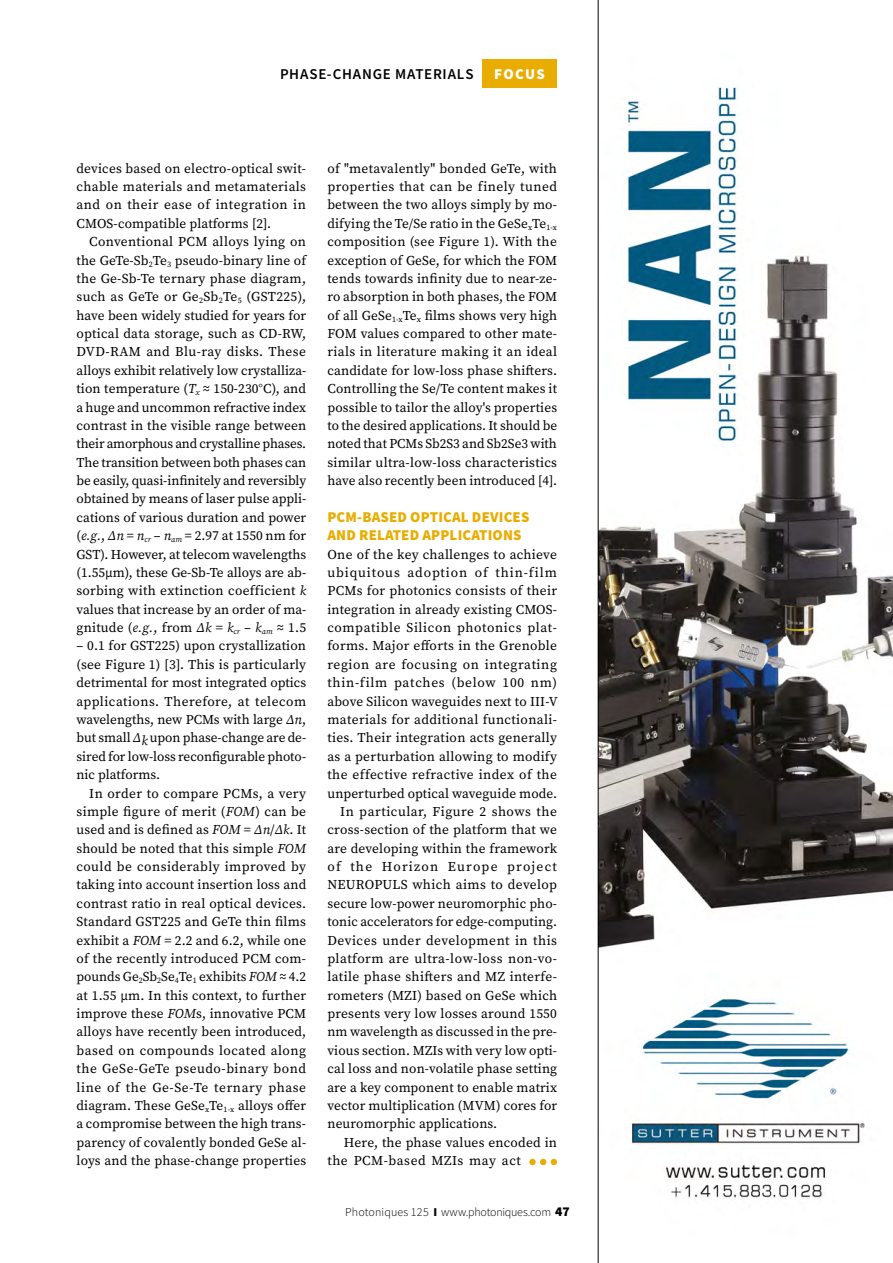
<style>
.page{position:relative;width:893px;height:1263px;background:#fff}
.page>*{position:absolute;margin:0;border:0;box-sizing:border-box;transform-origin:0 0}
.t1{font:900 15px/18px "Source Sans Pro";letter-spacing:.01em;color:#e8ad00}
.t2{font:600 15px "Source Sans Pro";color:#000}
.t3{font:900 15px "Source Sans Pro";letter-spacing:.08em;color:#fff}
.t4{font:13.5px/18.3px "Source Serif Pro";letter-spacing:.015em;color:#000;text-align:justify}
.t5{font:13.5px "Source Serif Pro";letter-spacing:.04em;color:#000}
.t6{font:13.5px "Source Serif Pro";letter-spacing:.045em;color:#000}
.t7{font:13.5px "Source Serif Pro";letter-spacing:.035em;color:#000}
.t8{font:13.5px "Source Serif Pro";letter-spacing:.065em;color:#000}
.t9{font:13.5px "Source Serif Pro";letter-spacing:.055em;color:#000}
.t10{font:13.5px "Source Serif Pro";letter-spacing:.09em;color:#000}
.t11{font:300 12px "Source Sans Pro";letter-spacing:.005em;color:#000}
.s1{font-style:italic}
.s2{font-weight:900}
.s3{font-weight:900;font-size:13.5px}
</style>
<div class="page">
<div style="left:482px;top:60px;width:75px;height:28px;background:#e8ad00"></div>
<div style="left:529px;top:1159px;width:7px;height:6px;background:#e8ad00;border-radius:50%"></div>
<svg style="left:540px;top:1159px;width:17px;height:6px"></svg>
<svg style="left:598px;top:0;width:295px;height:1263px"></svg>
<p class="t2" style="left:280px;top:64px;width:15px">PHASE</p>
<p class="t2" style="left:327px;top:64px;width:9px">-CHANGE</p>
<p class="t2" style="left:395px;top:64px;width:10px">MATERIALS</p>
<p class="t3" style="left:494px;top:64px;width:52px">FOCUS</p>
<p class="t4" style="left:77px;top:159px;width:231px">devices based on electro-optical swit&shy;chable materials and metamaterials and on their ease of integration in CMOS-compatible platforms [2].</p>
<p class="t4" style="left:77px;top:233px;width:231px;text-indent:13px">Conventional PCM alloys lying on the GeTe-Sb<sub>2</sub>Te<sub>3</sub> pseudo-binary line of the Ge-Sb-Te ternary phase diagram, such as GeTe or Ge<sub>2</sub>Sb<sub>2</sub>Te<sub>5</sub> (GST225), have been widely studied for years for optical data storage, such as CD-RW, DVD-RAM and Blu-ray disks. These alloys exhibit relatively low crystalliza&shy;tion temperature (<span class="s1">T</span><sub>x</sub> ≈ 150-230°C), and a huge and uncommon refractive index contrast in the visible range between their amorphous and crystalline phases.<br>The transition between both phases can be easily, quasi-infinitely and reversibly obtained by means of laser pulse appli&shy;cations of various duration and power (<span class="s1">e.g.</span>, <span class="s1">Δn</span> = <span class="s1">n</span><sub>cr</sub> – <span class="s1">n</span><sub>am</sub> = 2.97 at 1550 nm for GST). However, at telecom wavelengths (1.55µm), these Ge-Sb-Te alloys are ab&shy;sorbing with extinction coefficient <span class="s1">k </span>values that increase by an order of ma&shy;gnitude (<span class="s1">e.g.</span>, from <span class="s1">Δk</span> = <span class="s1">k</span><sub>cr</sub> – <span class="s1">k</span><sub>am</sub> ≈ 1.5</p>
<p class="t4" style="left:77px;top:637px;width:231px">– 0.1 for GST225) upon crystallization (see Figure 1) [3]. This is particularly detrimental for most integrated optics applications. Therefore, at telecom wavelengths, new PCMs with large <span class="s1">Δn</span>, but small <span class="s1">Δk</span> upon phase-change are de&shy;sired for low-loss reconfigurable photo&shy;nic platforms.</p>
<p class="t4" style="left:77px;top:784px;width:231px;text-indent:13px">In order to compare PCMs, a very simple figure of merit (<span class="s1">FOM</span>) can be used and is defined as <span class="s1">FOM</span> = <span class="s1">Δn</span>/<span class="s1">Δk</span>. It should be noted that this simple <span class="s1">FOM </span>could be considerably improved by taking into account insertion loss and contrast ratio in real optical devices.<br>Standard GST225 and GeTe thin films exhibit a <span class="s1">FOM</span> = 2.2 and 6.2, while one of the recently introduced PCM com&shy;pounds Ge<sub>2</sub>Sb<sub>2</sub>Se<sub>4</sub>Te<sub>1</sub> exhibits <span class="s1">FOM</span> ≈ 4.2 at 1.55 μm. In this context, to further improve these <span class="s1">FOM</span>s, innovative PCM alloys have recently been introduced, based on compounds located along the GeSe-GeTe pseudo-binary bond line of the Ge-Se-Te ternary phase diagram. These GeSe<sub>x</sub>Te<sub>1-x</sub> alloys offer a compromise between the high trans&shy;parency of covalently bonded GeSe al&shy;loys and the phase-change properties</p>
<p class="t4" style="left:327px;top:159px;width:231px">of "metavalently" bonded GeTe, with properties that can be finely tuned between the two alloys simply by mo&shy;difying the Te/Se ratio in the GeSe<sub>x</sub>Te<sub>1-x </sub>composition (see Figure 1). With the exception of GeSe, for which the FOM tends towards infinity due to near-ze&shy;ro absorption in both phases, the FOM of all GeSe<sub>1-x</sub>Te<sub>x</sub> films shows very high FOM values compared to other mate&shy;rials in literature making it an ideal candidate for low-loss phase shifters.<br>Controlling the Se/Te content makes it possible to tailor the alloy's properties to the desired applications. It should be noted that PCMs Sb2S3 and Sb2Se3 with similar ultra-low-loss characteristics have also recently been introduced [4].</p>
<p class="t1" style="left:327px;top:508px;width:203px">PCM-BASED OPTICAL DEVICES<br>AND RELATED APPLICATIONS</p>
<p class="t4" style="left:327px;top:545px;width:231px">One of the key challenges to achieve</p>
<p class="t8" style="left:327px;top:563px;width:231px">ubiquitous adoption of thin-film</p>
<p class="t4" style="left:327px;top:582px;width:231px">PCMs for photonics consists of their</p>
<p class="t4" style="left:327px;top:600px;width:231px">integration in already existing CMOS-</p>
<p class="t6" style="left:327px;top:619px;width:231px">compatible Silicon photonics plat-</p>
<p class="t4" style="left:327px;top:637px;width:231px">forms. Major efforts in the Grenoble</p>
<p class="t6" style="left:327px;top:655px;width:231px">region are focusing on integrating</p>
<p class="t9" style="left:327px;top:674px;width:231px">thin-film patches (below 100 nm)</p>
<p class="t4" style="left:327px;top:692px;width:232px">above Silicon waveguides next to III-V</p>
<p class="t4" style="left:327px;top:710px;width:231px">materials for additional functionali-</p>
<p class="t4" style="left:327px;top:729px;width:231px">ties. Their integration acts generally</p>
<p class="t4" style="left:327px;top:747px;width:231px">as a perturbation allowing to modify</p>
<p class="t4" style="left:327px;top:765px;width:231px">the effective refractive index of the</p>
<p class="t4" style="left:327px;top:784px;width:231px">unperturbed optical waveguide mode.</p>
<p class="t5" style="left:340px;top:802px;width:218px">In particular, Figure 2 shows the</p>
<p class="t4" style="left:327px;top:821px;width:231px">cross-section of the platform that we</p>
<p class="t4" style="left:327px;top:839px;width:231px">are developing within the framework</p>
<p class="t10" style="left:327px;top:857px;width:231px">of the Horizon Europe project</p>
<p class="t4" style="left:327px;top:876px;width:231px">NEUROPULS which aims to develop</p>
<p class="t4" style="left:327px;top:894px;width:231px">secure low-power neuromorphic pho-</p>
<p class="t4" style="left:327px;top:912px;width:231px">tonic accelerators for edge-computing.</p>
<p class="t5" style="left:327px;top:931px;width:231px">Devices under development in this</p>
<p class="t7" style="left:327px;top:949px;width:231px">platform are ultra-low-loss non-vo-</p>
<p class="t4" style="left:327px;top:968px;width:231px">latile phase shifters and MZ interfe-</p>
<p class="t4" style="left:327px;top:986px;width:231px">rometers (MZI) based on GeSe which</p>
<p class="t4" style="left:327px;top:1004px;width:231px">presents very low losses around 1550</p>
<p class="t4" style="left:327px;top:1023px;width:231px">nm wavelength as discussed in the pre-</p>
<p class="t4" style="left:327px;top:1041px;width:231px">vious section. MZIs with very low opti-</p>
<p class="t4" style="left:327px;top:1059px;width:231px">cal loss and non-volatile phase setting</p>
<p class="t4" style="left:327px;top:1078px;width:231px">are a key component to enable matrix</p>
<p class="t4" style="left:327px;top:1096px;width:231px">vector multiplication (MVM) cores for</p>
<p class="t4" style="left:327px;top:1115px;width:171px">neuromorphic applications.</p>
<p class="t4" style="left:344px;top:1133px;width:215px">Here, the phase values encoded in</p>
<p class="t5" style="left:327px;top:1151px;width:195px">the PCM-based MZIs may act</p>
<p class="t11" style="left:345px;top:1205px;width:226px">Photoniques 125 <span class="s2">I</span> www.photoniques.com <span class="s3">47</span></p>
</div>
